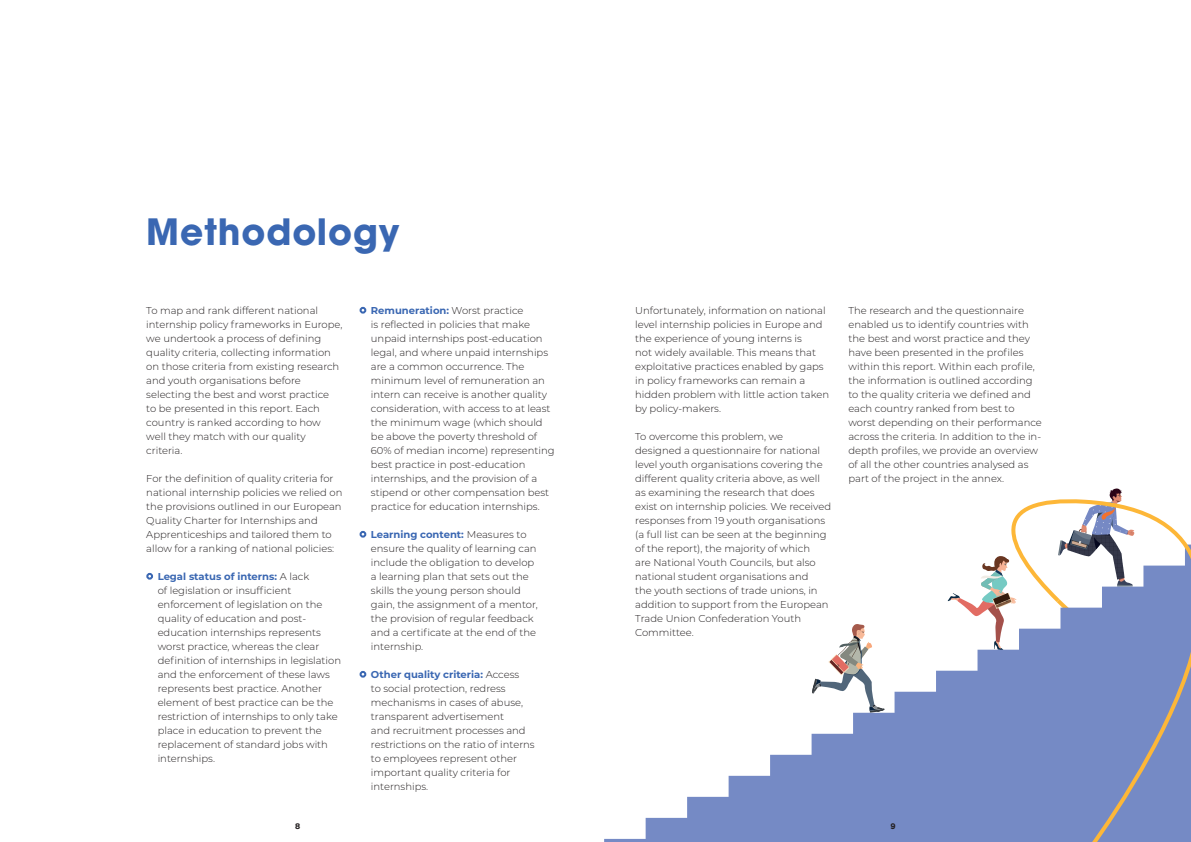
<style>
.page{position:relative;width:1191px;height:842px;background:#fff}
.page>*{position:absolute;margin:0;border:0;box-sizing:border-box;transform-origin:0 0}
.t1{font:700 36px "ITC Avant Garde Pro";letter-spacing:.025em;color:#3a67b2}
.t2{font:300 10px/14px "Montserrat";color:#231f20}
.t3{font:700 8px "GT Maru Trial";color:#231f20}
.s1{font-weight:700;color:#3a67b2}
</style>
<div class="page">
<div style="left:146px;top:573px;width:7px;height:7px;border:2px solid #3a67b2;border-radius:50%"></div>
<div style="left:359px;top:307px;width:7px;height:7px;border:2px solid #3a67b2;border-radius:50%"></div>
<div style="left:359px;top:531px;width:7px;height:7px;border:2px solid #3a67b2;border-radius:50%"></div>
<div style="left:359px;top:671px;width:7px;height:7px;border:2px solid #3a67b2;border-radius:50%"></div>
<svg style="left:604px;top:488px;width:518px;height:354px"></svg>
<svg style="left:986px;top:496px;width:205px;height:346px"></svg>
<h1 class="t1" style="left:146px;top:208px;width:255px">Methodology</h1>
<p class="t2" style="left:146px;top:303px;width:198px">To map and rank different national internship policy frameworks in Europe, we undertook a process of defining quality criteria, collecting information on those criteria from existing research and youth organisations before selecting the best and worst practice<br>to be presented in this report. Each country is ranked according to how well they match with our quality criteria.</p>
<p class="t2" style="left:146px;top:471px;width:198px">For the definition of quality criteria for national internship policies we relied on the provisions outlined in our European Quality Charter for Internships and Apprenticeships and tailored them to allow for a ranking of national policies:</p>
<p class="t2" style="left:158px;top:569px;width:185px"><span class="s1">Legal status of interns:</span> A lack<br>of legislation or insufficient enforcement of legislation on the quality of education and post&shy;education internships represents worst practice, whereas the clear definition of internships in legislation and the enforcement of these laws represents best practice. Another element of best practice can be the restriction of internships to only take place in education to prevent the replacement of standard jobs with internships.</p>
<p class="t2" style="left:371px;top:303px;width:185px"><span class="s1">Remuneration:</span> Worst practice<br>is reflected in policies that make unpaid internships post-education legal, and where unpaid internships are a common occurrence. The minimum level of remuneration an intern can receive is another quality consideration, with access to at least the minimum wage (which should be above the poverty threshold of 60% of median income) representing best practice in post-education internships, and the provision of a stipend or other compensation best practice for education internships.</p>
<p class="t2" style="left:371px;top:527px;width:168px"><span class="s1">Learning content:</span> Measures to ensure the quality of learning can include the obligation to develop a learning plan that sets out the skills the young person should gain, the assignment of a mentor, the provision of regular feedback and a certificate at the end of the internship.</p>
<p class="t2" style="left:371px;top:667px;width:165px"><span class="s1">Other quality criteria:</span> Access<br>to social protection, redress mechanisms in cases of abuse, transparent advertisement<br>and recruitment processes and restrictions on the ratio of interns to employees represent other important quality criteria for internships.</p>
<p class="t2" style="left:635px;top:303px;width:195px">Unfortunately, information on national level internship policies in Europe and the experience of young interns is<br>not widely available. This means that exploitative practices enabled by gaps in policy frameworks can remain a hidden problem with little action taken by policy-makers.</p>
<p class="t2" style="left:635px;top:429px;width:197px">To overcome this problem, we designed a questionnaire for national level youth organisations covering the different quality criteria above, as well as examining the research that does exist on internship policies. We received responses from 19 youth organisations (a full list can be seen at the beginning of the report), the majority of which<br>are National Youth Councils, but also national student organisations and<br>the youth sections of trade unions, in addition to support from the European Trade Union Confederation Youth Committee.</p>
<p class="t2" style="left:848px;top:303px;width:195px">The research and the questionnaire enabled us to identify countries with the best and worst practice and they have been presented in the profiles within this report. Within each profile, the information is outlined according to the quality criteria we defined and each country ranked from best to worst depending on their performance across the criteria. In addition to the in&shy;depth profiles, we provide an overview of all the other countries analysed as part of the project in the annex.</p>
<p class="t3" style="left:295px;top:823px;width:7px">8</p>
<p class="t3" style="left:890px;top:823px;width:7px">9</p>
</div>
